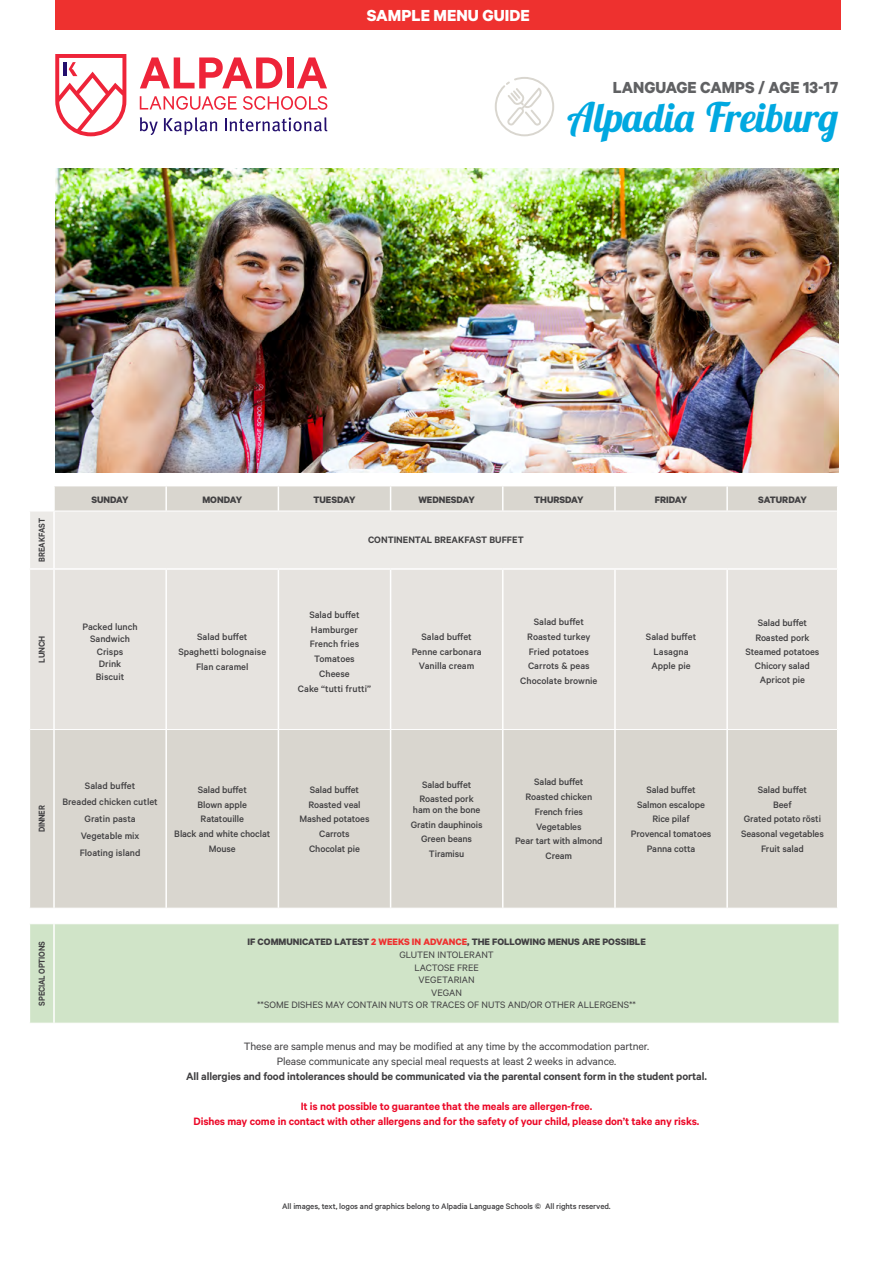
<style>
.page{position:relative;width:893px;height:1263px;background:#fff}
.page>*{position:absolute;margin:0;border:0;box-sizing:border-box;transform-origin:0 0}
.t1{font:italic 700 40.5px "Lobster Two";letter-spacing:-.01em;color:#00a8e0}
.t2{font:700 18px "Calibre";color:#606163}
.t3{font:700 18px "Calibre";color:#fff}
.t4{font:600 12px/15px "Calibre";letter-spacing:-.01em;color:#ec0928;text-align:center}
.t5{font:12px/15px "Calibre";letter-spacing:-.01em;color:#414042;text-align:center}
.t6{font:600 12px "Calibre";letter-spacing:-.01em;color:#414042}
.t7{font:500 10.5px/14.7px "Calibre";letter-spacing:-.01em;color:#414042;text-align:center}
.t8{font:10.5px/12.6px "Calibre";color:#414042;text-align:center}
.t9{font:700 10.5px "Calibre";color:#414042}
.t10{font:600 10.5px "Calibre";color:#414042}
.t11{font:600 9.75px "Calibre";letter-spacing:-.02em;color:#414042;scale:.9 1}
.t12{font:600 9.75px "Calibre";letter-spacing:-.02em;color:#414042;scale:.95 1}
.t13{font:500 9px "Calibre";letter-spacing:-.01em;color:#414042}
.s1{font-weight:700}
.s2{font-weight:700;color:#ee312f}
</style>
<div class="page">
<svg style="left:55px;top:54px;width:71px;height:82px"></svg>
<svg style="left:140px;top:117px;width:18px;height:18px"></svg>
<svg style="left:164px;top:117px;width:53px;height:18px"></svg>
<svg style="left:225px;top:117px;width:102px;height:14px"></svg>
<svg style="left:140px;top:57px;width:142px;height:31px"></svg>
<div style="left:287px;top:57px;width:6px;height:31px;background:#ee2439"></div>
<svg style="left:297px;top:57px;width:30px;height:31px"></svg>
<svg style="left:140px;top:96px;width:97px;height:14px"></svg>
<svg style="left:243px;top:96px;width:84px;height:14px"></svg>
<div style="left:55px;top:0;width:786px;height:29px;background:#ee312f"></div>
<div style="left:30px;top:486px;width:807px;height:422px;background:#d9d6cf"></div>
<div style="left:30px;top:512px;width:807px;height:56px;background:#eceae7"></div>
<div style="left:30px;top:570px;width:807px;height:159px;background:#e6e3df"></div>
<hr style="left:53px;top:486px;width:2px;height:25px;background:#fff">
<hr style="left:165px;top:486px;width:2px;height:25px;background:#fff">
<svg style="left:278px;top:486px;width:1px;height:25px"></svg>
<svg style="left:390px;top:486px;width:1px;height:25px"></svg>
<svg style="left:502px;top:486px;width:1px;height:25px"></svg>
<hr style="left:614px;top:486px;width:2px;height:25px;background:#fff">
<hr style="left:726px;top:486px;width:2px;height:25px;background:#fff">
<hr style="left:53px;top:511px;width:2px;height:57px;background:#fff">
<hr style="left:54px;top:568px;width:112px;height:2px;background:#fff">
<hr style="left:53px;top:570px;width:2px;height:52px;background:#fff">
<hr style="left:166px;top:568px;width:112px;height:2px;background:#fff">
<hr style="left:165px;top:570px;width:2px;height:52px;background:#fff">
<hr style="left:278px;top:568px;width:113px;height:2px;background:#fff">
<hr style="left:278px;top:570px;width:1px;height:52px;background:#fff">
<hr style="left:391px;top:568px;width:112px;height:2px;background:#fff">
<hr style="left:390px;top:570px;width:1px;height:52px;background:#fff">
<hr style="left:503px;top:568px;width:112px;height:2px;background:#fff">
<hr style="left:502px;top:570px;width:1px;height:52px;background:#fff">
<hr style="left:615px;top:568px;width:112px;height:2px;background:#fff">
<hr style="left:614px;top:570px;width:2px;height:52px;background:#fff">
<hr style="left:727px;top:568px;width:111px;height:2px;background:#fff">
<hr style="left:726px;top:570px;width:2px;height:52px;background:#fff">
<hr style="left:53px;top:622px;width:2px;height:107px;background:#fff">
<hr style="left:165px;top:622px;width:2px;height:107px;background:#fff">
<hr style="left:278px;top:622px;width:1px;height:107px;background:#fff">
<hr style="left:390px;top:622px;width:1px;height:107px;background:#fff">
<hr style="left:502px;top:622px;width:1px;height:107px;background:#fff">
<hr style="left:614px;top:622px;width:2px;height:107px;background:#fff">
<hr style="left:726px;top:622px;width:2px;height:107px;background:#fff">
<hr style="left:165px;top:730px;width:2px;height:178px;background:#fff">
<hr style="left:278px;top:730px;width:1px;height:178px;background:#fff">
<hr style="left:390px;top:730px;width:1px;height:178px;background:#fff">
<hr style="left:502px;top:730px;width:1px;height:178px;background:#fff">
<hr style="left:614px;top:730px;width:2px;height:178px;background:#fff">
<hr style="left:726px;top:730px;width:2px;height:178px;background:#fff">
<hr style="left:53px;top:730px;width:2px;height:178px;background:#fff">
<svg style="left:30px;top:729px;width:24px;height:1px"></svg>
<hr style="left:54px;top:729px;width:112px;height:1px;background:#fff">
<hr style="left:166px;top:729px;width:112px;height:1px;background:#fff">
<hr style="left:278px;top:729px;width:113px;height:1px;background:#fff">
<hr style="left:391px;top:729px;width:112px;height:1px;background:#fff">
<hr style="left:503px;top:729px;width:112px;height:1px;background:#fff">
<hr style="left:615px;top:729px;width:112px;height:1px;background:#fff">
<hr style="left:727px;top:729px;width:110px;height:1px;background:#fff">
<hr style="left:54px;top:511px;width:112px;height:1px;background:#fff">
<hr style="left:166px;top:511px;width:112px;height:1px;background:#fff">
<hr style="left:278px;top:511px;width:113px;height:1px;background:#fff">
<hr style="left:391px;top:511px;width:112px;height:1px;background:#fff">
<hr style="left:503px;top:511px;width:112px;height:1px;background:#fff">
<hr style="left:615px;top:511px;width:112px;height:1px;background:#fff">
<hr style="left:727px;top:511px;width:110px;height:1px;background:#fff">
<hr style="left:29px;top:568px;width:25px;height:2px;background:#fff">
<svg style="left:30px;top:486px;width:23px;height:26px"></svg>
<div style="left:30px;top:924px;width:808px;height:99px;background:#d0e4c8"></div>
<hr style="left:53px;top:924px;width:2px;height:99px;background:#fff">
<svg style="left:495px;top:77px;width:59px;height:59px"></svg>
<img style="left:55px;top:169px;width:783px;height:303px">
<h2 class="t3" style="left:367px;top:4px;width:164px">SAMPLE MENU GUIDE</h2>
<h2 class="t2" style="left:613px;top:76px;width:227px">LANGUAGE CAMPS / AGE 13-17</h2>
<h1 class="t1" style="left:569px;top:91px;width:271px">Alpadia Freiburg</h1>
<p class="t11" style="left:36px;top:562px;width:50px;rotate:-90deg">BREAKFAST</p>
<p class="t12" style="left:36px;top:663px;width:30px;rotate:-90deg">LUNCH</p>
<p class="t9" style="left:91px;top:493px;width:39px">SUNDAY</p>
<p class="t9" style="left:202px;top:493px;width:41px">MONDAY</p>
<p class="t9" style="left:313px;top:493px;width:44px">TUESDAY</p>
<p class="t9" style="left:418px;top:493px;width:58px">WEDNESDAY</p>
<p class="t9" style="left:534px;top:493px;width:51px">THURSDAY</p>
<p class="t9" style="left:655px;top:493px;width:34px">FRIDAY</p>
<p class="t9" style="left:758px;top:493px;width:50px">SATURDAY</p>
<p class="t7" style="left:82px;top:620px;width:57px;line-height:12.6px">Packed lunch<br>Sandwich<br>Crisps<br>Drink<br>Biscuit</p>
<p class="t7" style="left:178px;top:629px;width:89px">Salad buffet<br>Spaghetti bolognaise<br>Flan caramel</p>
<p class="t10" style="left:368px;top:534px;width:157px">CONTINENTAL BREAKFAST BUFFET</p>
<p class="t7" style="left:298px;top:607px;width:75px">Salad buffet<br>Hamburger<br>French fries<br>Tomatoes<br>Cheese<br>Cake “tutti frutti”</p>
<p class="t7" style="left:412px;top:629px;width:71px">Salad buffet<br>Penne carbonara<br>Vanilla cream</p>
<p class="t7" style="left:520px;top:614px;width:79px">Salad buffet<br>Roasted turkey<br>Fried potatoes<br>Carrots &amp; peas<br>Chocolate brownie</p>
<p class="t7" style="left:646px;top:629px;width:52px">Salad buffet<br>Lasagna<br>Apple pie</p>
<p class="t7" style="left:745px;top:616px;width:75px;line-height:14.1px">Salad buffet<br>Roasted pork<br>Steamed potatoes<br>Chicory salad<br>Apricot pie</p>
<p class="t11" style="left:36px;top:832px;width:32px;rotate:-90deg">DINNER</p>
<p class="t7" style="left:62px;top:776px;width:97px;line-height:16.8px">Salad buffet<br>Breaded chicken cutlet<br>Gratin pasta<br>Vegetable mix<br>Floating island</p>
<p class="t7" style="left:174px;top:782px;width:97px">Salad buffet<br>Blown apple<br>Ratatouille<br>Black and white choclat<br>Mouse</p>
<p class="t7" style="left:299px;top:782px;width:72px">Salad buffet<br>Roasted veal<br>Mashed potatoes<br>Carrots<br>Chocolat pie</p>
<p class="t7" style="left:420px;top:776px;width:56px;text-align:left">Salad buffet<br>Roasted pork</p>
<p class="t7" style="left:411px;top:802px;width:73px">ham on the bone<br>Gratin dauphinois<br>Green beans<br>Tiramisu</p>
<p class="t7" style="left:515px;top:774px;width:89px">Salad buffet<br>Roasted chicken<br>French fries<br>Vegetables<br>Pear tart with almond<br>Cream</p>
<p class="t7" style="left:631px;top:782px;width:82px">Salad buffet<br>Salmon escalope<br>Rice pilaf<br>Provencal tomatoes<br>Panna cotta</p>
<p class="t7" style="left:741px;top:782px;width:84px">Salad buffet<br>Beef<br>Grated potato rösti<br>Seasonal vegetables<br>Fruit salad</p>
<p class="t11" style="left:36px;top:1006px;width:73px;rotate:-90deg">SPECIAL OPTIONS</p>
<p class="t8" style="left:247px;top:935px;width:400px"><span class="s1">IF COMMUNICATED LATEST</span> <span class="s2">2 WEEKS IN ADVANCE</span><span class="s1">, THE FOLLOWING MENUS ARE POSSIBLE </span>GLUTEN INTOLERANT<br>LACTOSE FREE<br>VEGETARIAN<br>VEGAN<br>**SOME DISHES MAY CONTAIN NUTS OR TRACES OF NUTS AND/OR OTHER ALLERGENS**</p>
<p class="t5" style="left:244px;top:1038px;width:407px">These are sample menus and may be modified at any time by the accommodation partner.<br>Please communicate any special meal requests at least 2 weeks in advance.</p>
<p class="t6" style="left:186px;top:1069px;width:522px">All allergies and food intolerances should be communicated via the parental consent form in the student portal.</p>
<p class="t4" style="left:194px;top:1098px;width:507px">It is not possible to guarantee that the meals are allergen-free.<br>Dishes may come in contact with other allergens and for the safety of your child, please don’t take any risks.</p>
<p class="t13" style="left:282px;top:1201px;width:330px">All images, text, logos and graphics belong to Alpadia Language Schools © All rights reserved.</p>
</div>
